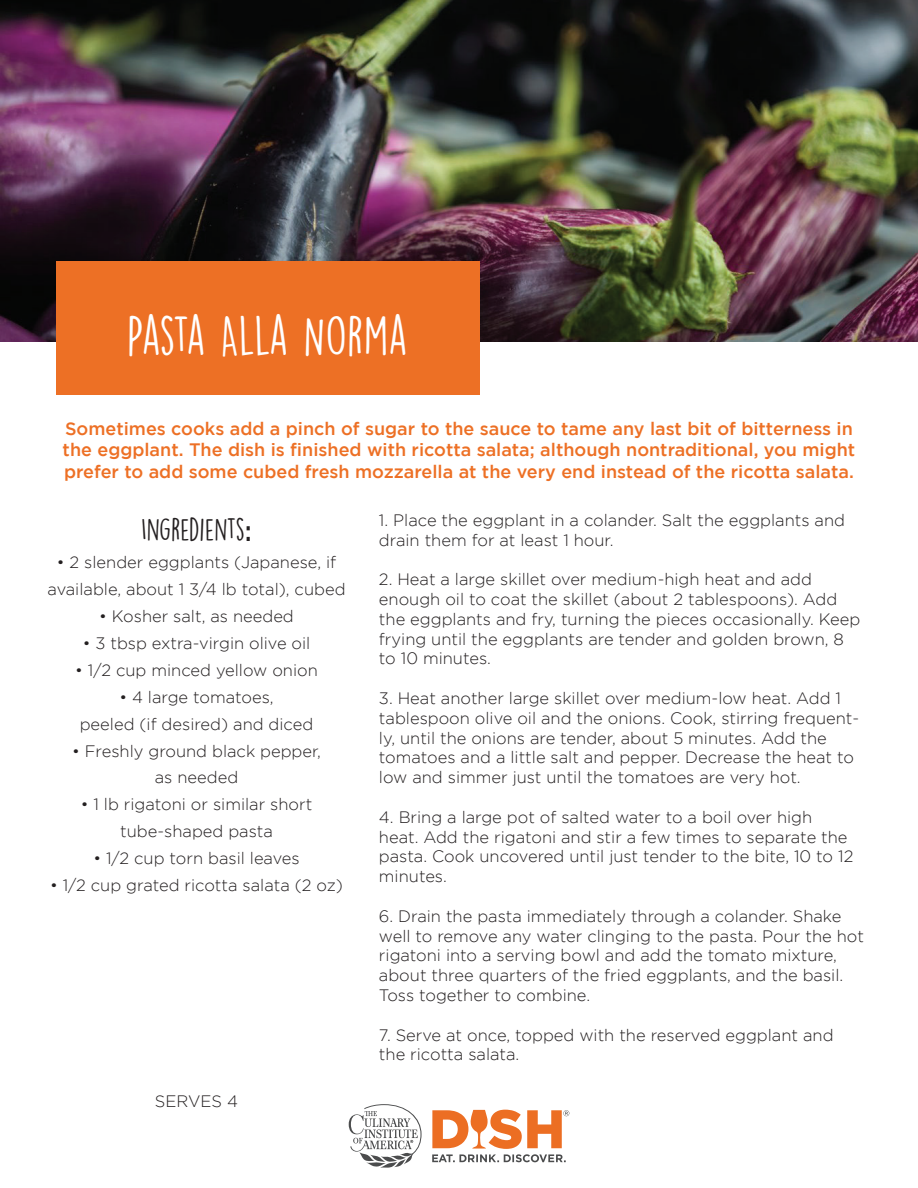
<style>
.page{position:relative;width:918px;height:1188px;background:#fff}
.page>*{position:absolute;margin:0;border:0;box-sizing:border-box;transform-origin:0 0}
.t1{font:49.5px "DK Lemon Yellow Sun";letter-spacing:-.03em;color:#fff}
.t2{font:28.5px "DK Lemon Yellow Sun";color:#231f20}
.t3{font:500 18px/21.6px "Gotham";color:#ed7025}
.t4{font:300 16.5px/19.8px "Gotham";color:#231f20}
.s1{font-family:"Raleway";font-weight:700}
</style>
<div class="page">
<img style="left:0;top:0;width:918px;height:341px">
<div style="left:56px;top:261px;width:424px;height:134px;background:#ed7025"></div>
<svg style="left:349px;top:1104px;width:73px;height:64px"></svg>
<svg style="left:432px;top:1110px;width:137px;height:52px"></svg>
<h1 class="t1" style="left:127px;top:305px;width:282px">PASTA ALLA NORMA</h1>
<p class="t3" style="left:63px;top:417px;width:794px">Sometimes cooks add a pinch of sugar to the sauce to tame any last bit of bitterness in the eggplant. The dish is finished with ricotta salata; although nontraditional, you might prefer to add some cubed fresh mozzarella at the very end instead of the ricotta salata.</p>
<h2 class="t2" style="left:141px;top:512px;width:112px">INGREDIENTS<span class="s1">:</span></h2>
<p class="t4" style="left:48px;top:548px;width:300px;line-height:27px;text-align:center">• 2 slender eggplants (Japanese, if available, about 1 3/4 lb total), cubed</p>
<p class="t4" style="left:99px;top:606px;width:196px">• Kosher salt, as needed</p>
<p class="t4" style="left:83px;top:633px;width:229px">• 3 tbsp extra-virgin olive oil</p>
<p class="t4" style="left:75px;top:660px;width:244px">• 1/2 cup minced yellow onion</p>
<p class="t4" style="left:80px;top:683px;width:235px;line-height:27px;text-align:center">• 4 large tomatoes,<br>peeled (if desired) and diced</p>
<p class="t4" style="left:72px;top:737px;width:251px;line-height:27px;text-align:center">• Freshly ground black pepper, as needed</p>
<p class="t4" style="left:81px;top:791px;width:233px;line-height:27px;text-align:center">• 1 lb rigatoni or similar short tube-shaped pasta</p>
<p class="t4" style="left:93px;top:849px;width:208px">• 1/2 cup torn basil leaves</p>
<p class="t4" style="left:50px;top:876px;width:295px">• 1/2 cup grated ricotta salata (2 oz)</p>
<p class="t4" style="left:155px;top:1092px;width:85px">SERVES 4</p>
<p class="t4" style="left:379px;top:510px;width:468px">1. Place the eggplant in a colander. Salt the eggplants and drain them for at least 1 hour.</p>
<p class="t4" style="left:379px;top:569px;width:483px">2. Heat a large skillet over medium-high heat and add enough oil to coat the skillet (about 2 tablespoons). Add the eggplants and fry, turning the pieces occasionally. Keep frying until the eggplants are tender and golden brown, 8 to 10 minutes.</p>
<p class="t4" style="left:379px;top:688px;width:482px">3. Heat another large skillet over medium-low heat. Add 1 tablespoon olive oil and the onions. Cook, stirring frequent&shy;ly, until the onions are tender, about 5 minutes. Add the tomatoes and a little salt and pepper. Decrease the heat to low and simmer just until the tomatoes are very hot.</p>
<p class="t4" style="left:379px;top:807px;width:476px">4. Bring a large pot of salted water to a boil over high heat. Add the rigatoni and stir a few times to separate the pasta. Cook uncovered until just tender to the bite, 10 to 12 minutes.</p>
<p class="t4" style="left:379px;top:906px;width:486px">6. Drain the pasta immediately through a colander. Shake well to remove any water clinging to the pasta. Pour the hot rigatoni into a serving bowl and add the tomato mixture, about three quarters of the fried eggplants, and the basil.<br>Toss together to combine.</p>
<p class="t4" style="left:379px;top:1025px;width:456px">7. Serve at once, topped with the reserved eggplant and the ricotta salata.</p>
</div>
